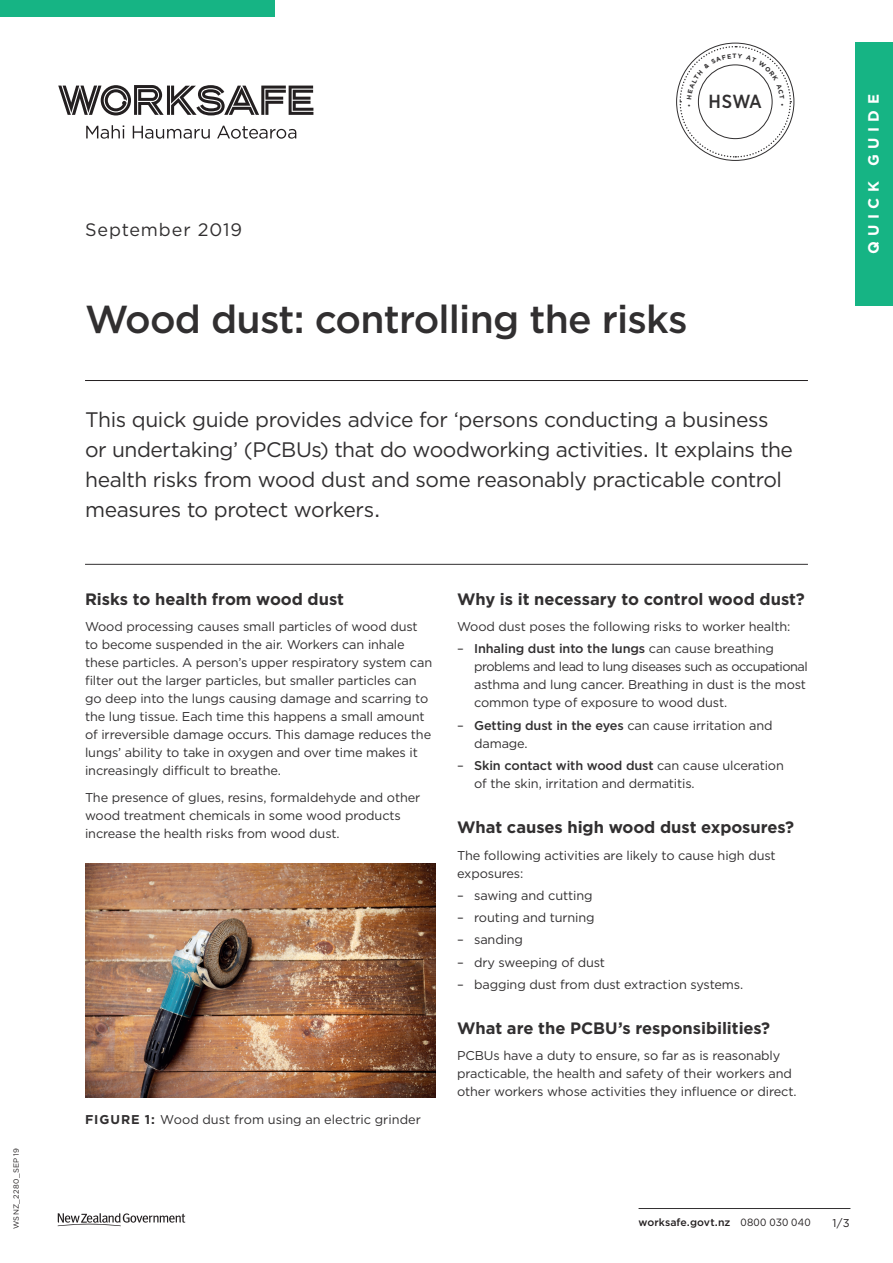
<style>
.page{position:relative;width:893px;height:1263px;background:#fff}
.page>*{position:absolute;margin:0;border:0;box-sizing:border-box;transform-origin:0 0}
.FS_major_head{font:500 39px "Gotham";letter-spacing:-.02em;color:#312f30}
.intro{font:21px/30px "Gotham";letter-spacing:-.02em;color:#312f30}
.t1{font:500 18.9px "Gotham Narrow";color:#312f30}
.Date{font:18px "Gotham";letter-spacing:.05em;color:#312f30}
.H1_no___before{font:700 16.5px "Gotham";letter-spacing:-.005em;color:#312f30}
.t2{font:700 15px "Gotham";letter-spacing:.36em;color:#fff}
.body{font:12.75px/18px "Gotham";letter-spacing:-.01em;color:#312f30}
.body_before_bullett{font:12.75px/18px "Gotham";letter-spacing:-.01em;color:#312f30}
.figure_table{font:12.75px "Gotham";letter-spacing:.005em;color:#312f30}
.t3{font:11.25px "Gotham";color:#231f20}
.t4{font:500 10.5px "Gotham";letter-spacing:.005em;color:#231f20}
.key_number{font:7.5px "Gotham";letter-spacing:.04em;color:#231f20}
.s1{font-weight:700}
.s2{font-weight:500}
.s3{font-weight:400}
</style>
<div class="page">
<div style="left:855px;top:43px;width:38px;height:263px;background:#16b484"></div>
<hr style="left:639px;top:1208px;width:211px;height:1px;background:#312f30">
<div style="left:0;top:0;width:274px;height:17px;background:#16b484"></div>
<svg style="left:58px;top:1213px;width:127px;height:13px"></svg>
<svg style="left:86px;top:125px;width:210px;height:14px"></svg>
<svg style="left:58px;top:85px;width:255px;height:30px"></svg>
<hr style="left:85px;top:380px;width:723px;height:1px;background:#231f20">
<hr style="left:85px;top:564px;width:723px;height:1px;background:#312f30">
<img style="left:85px;top:863px;width:351px;height:234px">
<svg style="left:679px;top:45px;width:113px;height:113px"></svg>
<p class="key_number" style="left:11px;top:1229px;width:83px;rotate:-90deg">WSNZ_2280_Sep 19</p>
<h3 class="t1" style="left:708px;top:90px;width:55px">HSWA</h3>
<p class="Date" style="left:85px;top:218px;width:159px">September 2019</p>
<p class="FS_major_head" style="left:85px;top:294px;width:604px">Wood dust: controlling the risks</p>
<p class="intro" style="left:85px;top:404px;width:709px">This quick guide provides advice for ‘persons conducting a business or undertaking’ (PCBUs) that do woodworking activities. It explains the health risks from wood dust and some reasonably practicable control measures to protect workers.</p>
<p class="H1_no___before" style="left:85px;top:588px;width:261px">Risks to health from wood dust</p>
<p class="body" style="left:85px;top:617px;width:349px">Wood processing causes small particles of wood dust to become suspended in the air. Workers can inhale these particles. A person’s upper respiratory system can filter out the larger particles, but smaller particles can go deep into the lungs causing damage and scarring to the lung tissue. Each time this happens a small amount of irreversible damage occurs. This damage reduces the lungs’ ability to take in oxygen and over time makes it increasingly difficult to breathe.</p>
<p class="body" style="left:85px;top:788px;width:337px">The presence of glues, resins, formaldehyde and other wood treatment chemicals in some wood products increase the health risks from wood dust.</p>
<p class="figure_table" style="left:85px;top:1111px;width:338px"><span class="s1">FIGURE 1:</span> Wood dust from using an electric grinder</p>
<h1 class="H1_no___before" style="left:457px;top:588px;width:349px">Why is it necessary to control wood dust?</h1>
<p class="body_before_bullett" style="left:457px;top:617px;width:335px">Wood dust poses the following risks to worker health:</p>
<p class="body" style="left:474px;top:640px;width:335px;text-indent:-17px">– <span class="s2">Inhaling dust into the lungs</span> can cause breathing problems and lead to lung diseases such as occupational asthma and lung cancer. Breathing in dust is the most common type of exposure to wood dust.</p>
<p class="body" style="left:474px;top:716px;width:300px;text-indent:-17px">– <span class="s2">Getting dust in the eyes</span> can cause irritation and damage.</p>
<p class="body" style="left:474px;top:756px;width:311px;text-indent:-17px">– <span class="s2">Skin contact with wood dust</span> can cause ulceration of the skin, irritation and dermatitis.</p>
<h1 class="H1_no___before" style="left:457px;top:816px;width:339px">What causes high wood dust exposures?</h1>
<p class="body_before_bullett" style="left:457px;top:846px;width:320px">The following activities are likely to cause high dust exposures:</p>
<p class="body" style="left:457px;top:886px;width:137px">– sawing and cutting</p>
<p class="body" style="left:457px;top:908px;width:139px">– routing and turning</p>
<p class="body" style="left:457px;top:930px;width:67px">– sanding</p>
<p class="body" style="left:457px;top:953px;width:149px">– dry sweeping of dust</p>
<p class="body" style="left:457px;top:975px;width:288px">– bagging dust from dust extraction systems.</p>
<h1 class="H1_no___before" style="left:457px;top:1017px;width:314px">What are the PCBU’s responsibilities?</h1>
<p class="body" style="left:457px;top:1046px;width:341px">PCBUs have a duty to ensure, so far as is reasonably practicable, the health and safety of their workers and other workers whose activities they influence or direct.</p>
<p class="t2" style="left:863px;top:254px;width:161px;rotate:-90deg">QUICK GUIDE</p>
<p class="t4" style="left:639px;top:1215px;width:174px">worksafe.govt.nz <span class="s3">0800 030 040</span></p>
<p class="t3" style="left:833px;top:1215px;width:19px">1/3</p>
</div>
